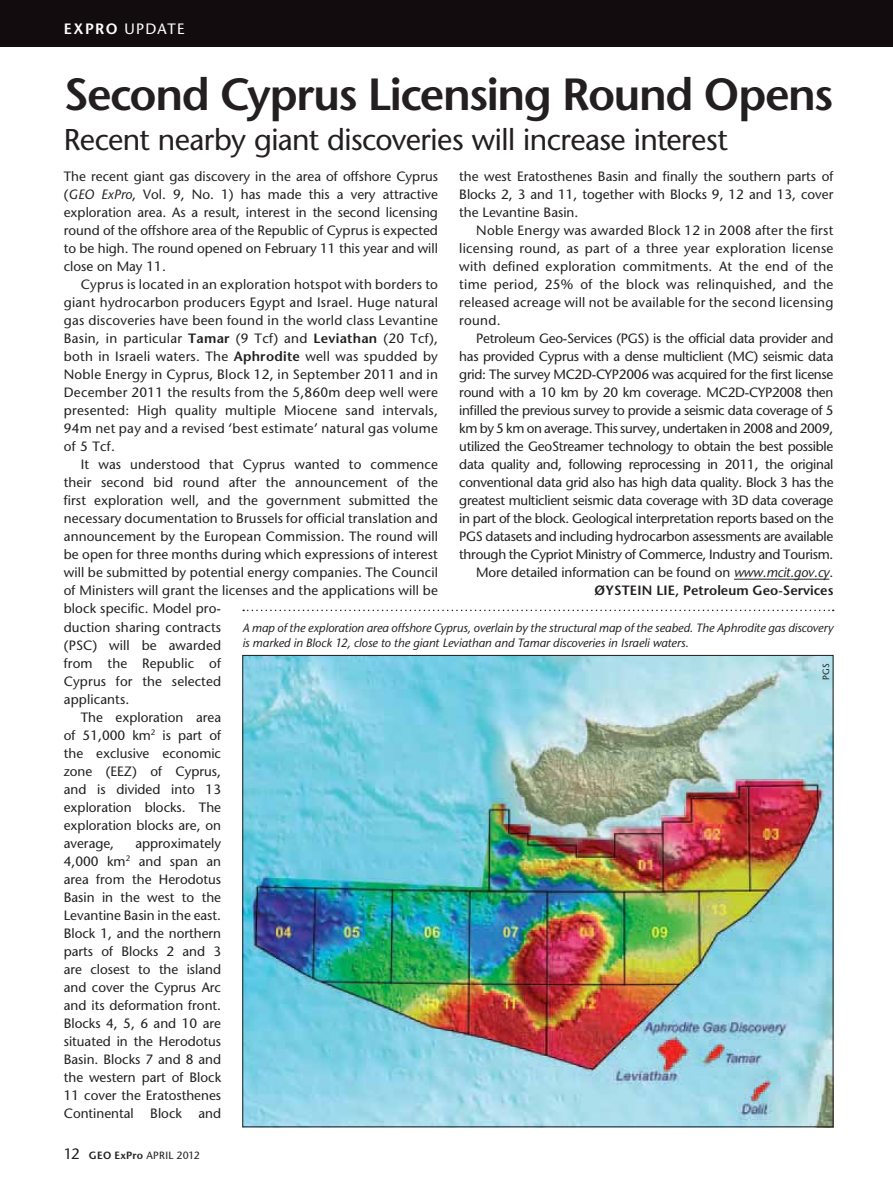
<style>
.page{position:relative;width:893px;height:1191px;background:#fff}
.page>*{position:absolute;margin:0;border:0;box-sizing:border-box;transform-origin:0 0}
.t1{font:600 45px "Stone Sans";letter-spacing:-.03em;color:#231f20}
.t2{font:30px "Stone Sans";letter-spacing:-.02em;color:#231f20}
.t3{font:15px "Stone Sans";letter-spacing:.085em;color:#fff}
.t4{font:13.5px/18px "Stone Sans";color:#231f20;text-align:justify}
.t5{font:13.5px/18px "Stone Sans";letter-spacing:-.02em;color:#231f20;text-align:right}
.t6{font:italic 12px/14.4px "Stone Sans";letter-spacing:-.005em;color:#231f20}
.t7{font:10.5px "Stone Sans";letter-spacing:.025em;color:#231f20}
.t8{font:9px "Stone Sans";color:#231f20}
.s1{font-weight:600}
.s2{font-style:italic}
.s3{font-size:15px}
</style>
<div class="page">
<div style="left:0;top:0;width:893px;height:47px;background:#130c0e"></div>
<img style="left:244px;top:657px;width:587px;height:468px">
<svg style="left:243px;top:609px;width:591px;height:2px"></svg>
<hr style="left:734px;top:579px;width:95px;height:1px;background:#231f20">
<p class="t3" style="left:64px;top:23px;width:122px"><span class="s1">EXPRO</span> UPDATE</p>
<h1 class="t1" style="left:64px;top:77px;width:771px">Second Cyprus Licensing Round Opens</h1>
<h2 class="t2" style="left:64px;top:128px;width:666px">Recent nearby giant discoveries will increase interest</h2>
<p class="t4" style="left:64px;top:169px;width:376px">The recent giant gas discovery in the area of offshore Cyprus (<span class="s2">GEO ExPro</span>, Vol. 9, No. 1) has made this a very attractive exploration area. As a result, interest in the second licensing round of the offshore area of the Republic of Cyprus is expected to be high. The round opened on February 11 this year and will close on May 11.</p>
<p class="t4" style="left:64px;top:277px;width:376px;text-indent:17px">Cyprus is located in an exploration hotspot with borders to giant hydrocarbon producers Egypt and Israel. Huge natural gas discoveries have been found in the world class Levantine Basin, in particular <span class="s1">Tamar</span> (9 Tcf) and <span class="s1">Leviathan</span> (20 Tcf), both in Israeli waters. The <span class="s1">Aphrodite</span> well was spudded by Noble Energy in Cyprus, Block 12, in September 2011 and in December 2011 the results from the 5,860m deep well were presented: High quality multiple Miocene sand intervals, 94m net pay and a revised ‘best estimate’ natural gas volume of 5 Tcf.</p>
<p class="t4" style="left:81px;top:457px;width:359px">It was understood that Cyprus wanted to commence</p>
<p class="t4" style="left:64px;top:475px;width:376px">their second bid round after the announcement of the</p>
<p class="t4" style="left:64px;top:493px;width:376px">first exploration well, and the government submitted the</p>
<p class="t4" style="left:64px;top:511px;width:376px">necessary documentation to Brussels for official translation and</p>
<p class="t4" style="left:64px;top:529px;width:376px">announcement by the European Commission. The round will</p>
<p class="t4" style="left:64px;top:547px;width:376px">be open for three months during which expressions of interest</p>
<p class="t4" style="left:64px;top:565px;width:376px">will be submitted by potential energy companies. The Council</p>
<p class="t4" style="left:64px;top:583px;width:376px">of Ministers will grant the licenses and the applications will be</p>
<p class="t4" style="left:64px;top:601px;width:159px">block specific. Model pro-</p>
<p class="t4" style="left:64px;top:619px;width:159px">duction sharing con tracts</p>
<p class="t4" style="left:64px;top:637px;width:159px">(PSC) will be awarded</p>
<p class="t4" style="left:64px;top:655px;width:159px">from the Republic of</p>
<p class="t4" style="left:64px;top:673px;width:159px">Cyprus for the selected</p>
<p class="t4" style="left:64px;top:691px;width:67px">applicants.</p>
<p class="t4" style="left:81px;top:709px;width:142px">The exploration area</p>
<p class="t4" style="left:64px;top:727px;width:159px">of 51,000 km<sup>2</sup> is part of</p>
<p class="t4" style="left:64px;top:745px;width:159px">the exclusive economic</p>
<p class="t4" style="left:64px;top:763px;width:159px">zone (EEZ) of Cyprus,</p>
<p class="t4" style="left:64px;top:781px;width:159px">and is divided into 13</p>
<p class="t4" style="left:64px;top:799px;width:159px">exploration blocks. The</p>
<p class="t4" style="left:64px;top:817px;width:159px">exploration blocks are, on</p>
<p class="t4" style="left:64px;top:835px;width:52px">average,</p>
<p class="t4" style="left:459px;top:169px;width:376px">the west Eratosthenes Basin and finally the southern parts of Blocks 2, 3 and 11, together with Blocks 9, 12 and 13, cover the Levantine Basin.</p>
<p class="t4" style="left:459px;top:223px;width:376px;text-indent:17px">Noble Energy was awarded Block 12 in 2008 after the first licensing round, as part of a three year exploration license with defined exploration commitments. At the end of the time period, 25% of the block was relinquished, and the released acreage will not be available for the second licensing round.</p>
<p class="t5" style="left:459px;top:331px;width:376px">Petroleum Geo-Services (PGS) is the official data provider and has provided Cyprus with a dense multiclient (MC) seismic data grid: The survey MC2D-CYP2006 was acquired for the first license round with a 10 km by 20 km coverage. MC2D-CYP2008 then infilled the previous survey to provide a seismic data coverage of 5 km by 5 km on average. This survey, undertaken in 2008 and 2009, utilized the GeoStreamer technology to obtain the best possible data quality and, following reprocessing in 2011, the original conventional data grid also has high data quality. Block 3 has the greatest multiclient seismic data coverage with 3D data coverage in part of the block. Geological interpretation reports based on the PGS datasets and including hydrocarbon assessments are available through the Cypriot Ministry of Commerce, Industry and Tourism.<br>More detailed information can be found on <span class="s2">www.mcit.gov.cy</span>.<br><span class="s1">ØYSTEIN LIE, Petroleum Geo-Services</span></p>
<p class="t6" style="left:242px;top:622px;width:593px">A map of the exploration area offshore Cyprus, over lain by the structural map of the seabed. The Aphrodite gas dis covery is marked in Block 12, close to the giant Leviathan and Tamar discoveries in Israeli waters.</p>
<p class="t8" style="left:823px;top:680px;width:18px;rotate:-90deg">PGS</p>
<p class="t4" style="left:64px;top:835px;width:159px;text-indent:72px">approximately 4,000 km<sup>2</sup> and span an area from the Herodotus Basin in the west to the Levantine Basin in the east.<br>Block 1, and the northern parts of Blocks 2 and 3 are closest to the island and cover the Cyprus Arc and its deformation front.<br>Blocks 4, 5, 6 and 10 are situated in the Herodotus Basin. Blocks 7 and 8 and the western part of Block 11 cover the Eratosthenes Continental Block and</p>
<p class="t7" style="left:64px;top:1151px;width:138px"><span class="s3">12</span> <span class="s1">GEO ExPro</span> APRIL 2012</p>
</div>
